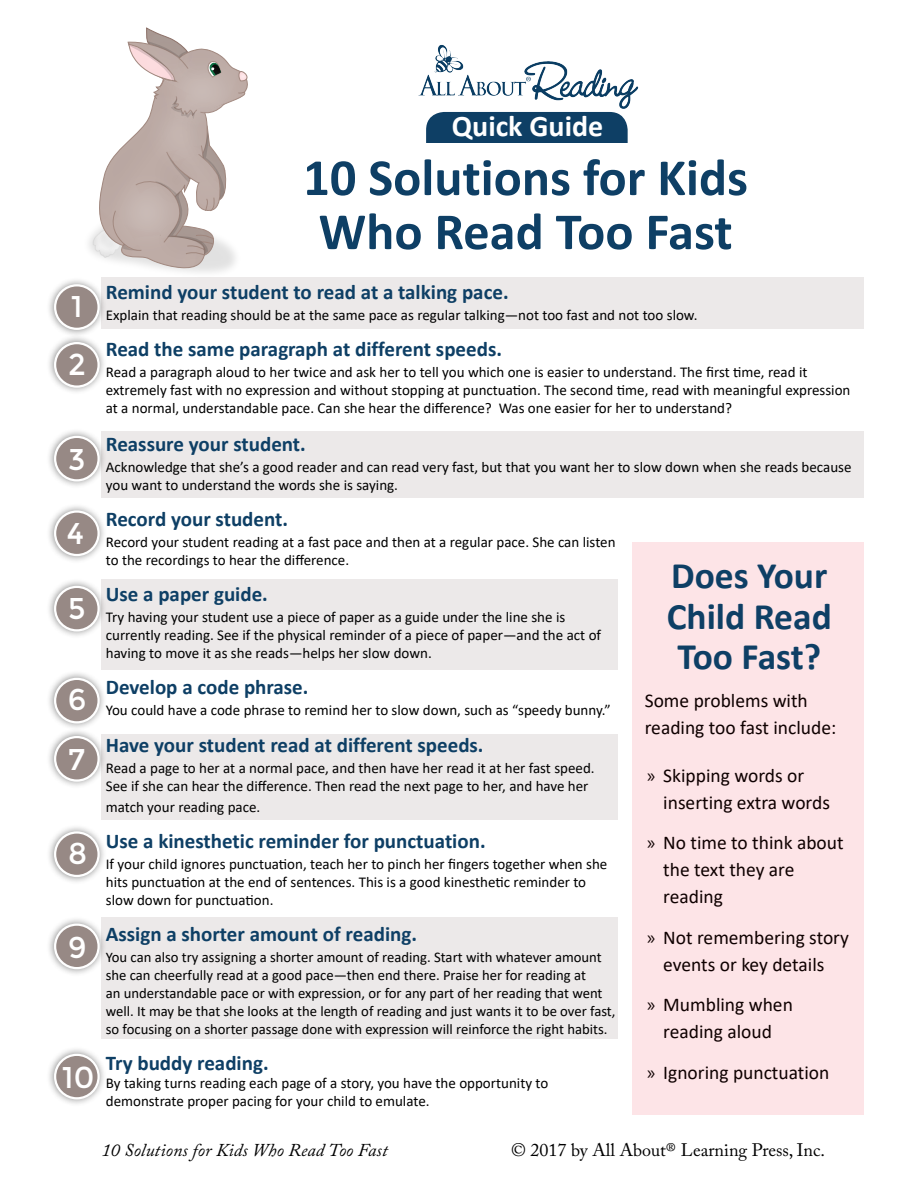
<style>
.page{position:relative;width:918px;height:1188px;background:#fff}
.page>*{position:absolute;margin:0;border:0;box-sizing:border-box;transform-origin:0 0}
.t1{font:700 52.5px/54px "Calibri";color:#0e3f65}
.t2{font:700 37.5px/40.5px "Calibri";color:#0e3f65;text-align:justify}
.t3{font:30px/57.8px "Montserrat";color:#fff}
.t4{font:700 30px "Calibri";color:#fff}
.t5{font:700 21px "Calibri";color:#0e3f65}
.t6{font:19.5px/27px "Calibri";color:#0e0000}
.t7{font:18px "Adobe Caslon Pro";color:#000}
.t8{font:italic 18px "Adobe Caslon Pro";letter-spacing:.01em;color:#000}
.t9{font:15px/18px "Calibri";color:#000}
.t10{font:14.7px/18px "Calibri";color:#000}
.s1{font-family:"Myriad Pro"}
</style>
<div class="page">
<div style="left:102px;top:917px;width:516px;height:122px;background:#ece9e9"></div>
<div style="left:101px;top:734px;width:517px;height:86px;background:#ece9e9"></div>
<div style="left:101px;top:579px;width:517px;height:91px;background:#ece9e9"></div>
<div style="left:102px;top:431px;width:762px;height:67px;background:#ece9e9"></div>
<div style="left:102px;top:277px;width:762px;height:51px;background:#ece9e9"></div>
<img style="left:99px;top:92px;width:62px;height:106px">
<img style="left:149px;top:228px;width:86px;height:40px">
<img style="left:131px;top:122px;width:68px;height:106px">
<img style="left:154px;top:52px;width:94px;height:49px">
<img style="left:127px;top:28px;width:89px;height:64px">
<img style="left:161px;top:77px;width:87px;height:150px">
<img style="left:99px;top:198px;width:50px;height:70px">
<img style="left:92px;top:201px;width:55px;height:67px">
<div style="left:633px;top:542px;width:231px;height:573px;background:#fde4e7"></div>
<div style="left:47px;top:277px;width:60px;height:60px;background:#000;opacity:.45"></div>
<div style="left:55px;top:285px;width:44px;height:44px;background:#978985;border-radius:50%"></div>
<div style="left:54px;top:284px;width:46px;height:46px;border:2px solid #fff;border-radius:50%"></div>
<div style="left:47px;top:335px;width:60px;height:60px;background:#000;opacity:.45"></div>
<div style="left:55px;top:343px;width:44px;height:44px;background:#978985;border-radius:50%"></div>
<div style="left:54px;top:342px;width:46px;height:46px;border:2px solid #fff;border-radius:50%"></div>
<div style="left:47px;top:428px;width:60px;height:61px;background:#000;opacity:.45"></div>
<div style="left:55px;top:437px;width:44px;height:43px;background:#978985;border-radius:50%"></div>
<div style="left:54px;top:436px;width:46px;height:46px;border:2px solid #fff;border-radius:50%"></div>
<div style="left:47px;top:503px;width:60px;height:61px;background:#000;opacity:.45"></div>
<div style="left:55px;top:512px;width:44px;height:43px;background:#978985;border-radius:50%"></div>
<div style="left:54px;top:510px;width:46px;height:46px;border:2px solid #fff;border-radius:50%"></div>
<div style="left:47px;top:578px;width:60px;height:61px;background:#000;opacity:.45"></div>
<div style="left:55px;top:587px;width:44px;height:43px;background:#978985;border-radius:50%"></div>
<div style="left:54px;top:586px;width:46px;height:46px;border:2px solid #fff;border-radius:50%"></div>
<div style="left:47px;top:670px;width:60px;height:61px;background:#000;opacity:.45"></div>
<div style="left:55px;top:679px;width:44px;height:43px;background:#978985;border-radius:50%"></div>
<div style="left:54px;top:678px;width:46px;height:45px;border:2px solid #fff;border-radius:50%"></div>
<div style="left:47px;top:729px;width:60px;height:60px;background:#000;opacity:.45"></div>
<div style="left:55px;top:737px;width:44px;height:44px;background:#978985;border-radius:50%"></div>
<div style="left:54px;top:736px;width:46px;height:46px;border:2px solid #fff;border-radius:50%"></div>
<div style="left:47px;top:824px;width:60px;height:61px;background:#000;opacity:.45"></div>
<div style="left:55px;top:832px;width:44px;height:44px;background:#978985;border-radius:50%"></div>
<div style="left:54px;top:831px;width:46px;height:46px;border:2px solid #fff;border-radius:50%"></div>
<div style="left:47px;top:916px;width:60px;height:61px;background:#000;opacity:.45"></div>
<div style="left:55px;top:925px;width:44px;height:43px;background:#978985;border-radius:50%"></div>
<div style="left:54px;top:924px;width:46px;height:45px;border:2px solid #fff;border-radius:50%"></div>
<div style="left:47px;top:1046px;width:60px;height:61px;background:#000;opacity:.45"></div>
<div style="left:55px;top:1055px;width:44px;height:43px;background:#978985;border-radius:50%"></div>
<div style="left:54px;top:1054px;width:46px;height:45px;border:2px solid #fff;border-radius:50%"></div>
<img style="left:418px;top:45px;width:220px;height:64px">
<div style="left:426px;top:112px;width:202px;height:50px;background:#0e3f65;border-radius:18px"></div>
<div style="left:423px;top:144px;width:205px;height:23px;background:#fff"></div>
<h3 class="t4" style="left:452px;top:105px;width:153px">Quick Guide</h3>
<h1 class="t1" style="left:303px;top:150px;width:446px">10 Solutions for Kids<br>Who Read Too Fast</h1>
<h3 class="t3" style="left:68px;top:278px;width:19px">1<br>2</h3>
<h3 class="t3" style="left:68px;top:431px;width:19px">3</h3>
<h3 class="t3" style="left:67px;top:504px;width:19px">4</h3>
<h3 class="t3" style="left:68px;top:580px;width:19px">5</h3>
<h3 class="t3" style="left:68px;top:670px;width:20px;line-height:59.7px">6<br>7</h3>
<h3 class="t3" style="left:68px;top:825px;width:21px">8</h3>
<h3 class="t3" style="left:68px;top:919px;width:20px">9</h3>
<h3 class="t3" style="left:62px;top:1049px;width:34px">10</h3>
<h3 class="t5" style="left:106px;top:277px;width:404px">Remind your student to read at a talking pace.</h3>
<p class="t9" style="left:106px;top:306px;width:593px">Explain that reading should be at the same pace as regular talking—not too fast and not too slow.</p>
<h3 class="t5" style="left:106px;top:334px;width:398px">Read the same paragraph at different speeds.</h3>
<p class="t9" style="left:106px;top:363px;width:746px">Read a paragraph aloud to her twice and ask her to tell you which one is easier to understand. The first time, read it extremely fast with no expression and without stopping at punctuation. The second time, read with meaningful expression at a normal, understandable pace. Can she hear the difference? Was one easier for her to understand?</p>
<h3 class="t5" style="left:106px;top:429px;width:202px">Reassure your student.</h3>
<p class="t9" style="left:106px;top:457px;width:747px">Acknowledge that she’s a good reader and can read very fast, but that you want her to slow down when she reads because you want to understand the words she is saying.</p>
<h3 class="t5" style="left:106px;top:504px;width:184px">Record your student.</h3>
<p class="t9" style="left:106px;top:532px;width:511px">Record your student reading at a fast pace and then at a regular pace. She can listen to the recordings to hear the difference.</p>
<h3 class="t5" style="left:106px;top:579px;width:164px">Use a paper guide.</h3>
<p class="t9" style="left:106px;top:607px;width:497px">Try having your student use a piece of paper as a guide under the line she is currently reading. See if the physical reminder of a piece of paper—and the act of having to move it as she reads—helps her slow down.</p>
<h3 class="t5" style="left:106px;top:672px;width:204px">Develop a code phrase.</h3>
<p class="t9" style="left:106px;top:700px;width:507px">You could have a code phrase to remind her to slow down, such as “speedy bunny.”</p>
<h3 class="t5" style="left:106px;top:730px;width:379px">Have your student read at different speeds.</h3>
<p class="t9" style="left:106px;top:759px;width:490px">Read a page to her at a normal pace, and then have her read it at her fast speed.<br>See if she can hear the difference. Then read the next page to her, and have her</p>
<p class="t9" style="left:106px;top:798px;width:156px">match your reading pace.</p>
<h3 class="t5" style="left:106px;top:826px;width:381px">Use a kinesthetic reminder for punctuation.</h3>
<p class="t9" style="left:106px;top:855px;width:503px">If your child ignores punctuation, teach her to pinch her fingers together when she hits punctuation at the end of sentences. This is a good kinesthetic reminder to slow down for punctuation.</p>
<h3 class="t5" style="left:106px;top:919px;width:313px">Assign a shorter amount of reading.</h3>
<p class="t10" style="left:106px;top:948px;width:511px">You can also try assigning a shorter amount of reading. Start with whatever amount she can cheerfully read at a good pace—then end there. Praise her for reading at<br>an understandable pace or with expression, or for any part of her reading that went well. It may be that she looks at the length of reading and just wants it to be over fast, so focusing on a shorter passage done with expression will reinforce the right habits.</p>
<h3 class="t5" style="left:106px;top:1048px;width:164px">Try buddy reading.</h3>
<p class="t9" style="left:106px;top:1074px;width:444px">By taking turns reading each page of a story, you have the opportunity to demonstrate proper pacing for your child to emulate.</p>
<h2 class="t2" style="left:667px;top:555px;width:167px">Does Your Child Read Too Fast?</h2>
<h3 class="t6" style="left:645px;top:686px;width:193px">Some problems with reading too fast include:</h3>
<h3 class="t6" style="left:663px;top:761px;width:168px;text-indent:-16px"><span class="s1">»</span> Skipping words or inserting extra words</h3>
<h3 class="t6" style="left:663px;top:829px;width:182px;text-indent:-16px"><span class="s1">»</span> No time to think about the text they are reading</h3>
<h3 class="t6" style="left:647px;top:923px;width:203px;text-align:center"><span class="s1">»</span> Not remembering story events or key details</h3>
<h3 class="t6" style="left:647px;top:991px;width:147px;text-align:center"><span class="s1">»</span> Mumbling when reading aloud</h3>
<h3 class="t6" style="left:647px;top:1058px;width:184px"><span class="s1">»</span> Ignoring punctuation</h3>
<p class="t8" style="left:102px;top:1139px;width:288px">10 Solutions for Kids Who Read Too Fast</p>
<p class="t7" style="left:511px;top:1139px;width:315px">© 2017 by All About® Learning Press, Inc.</p>
</div>
